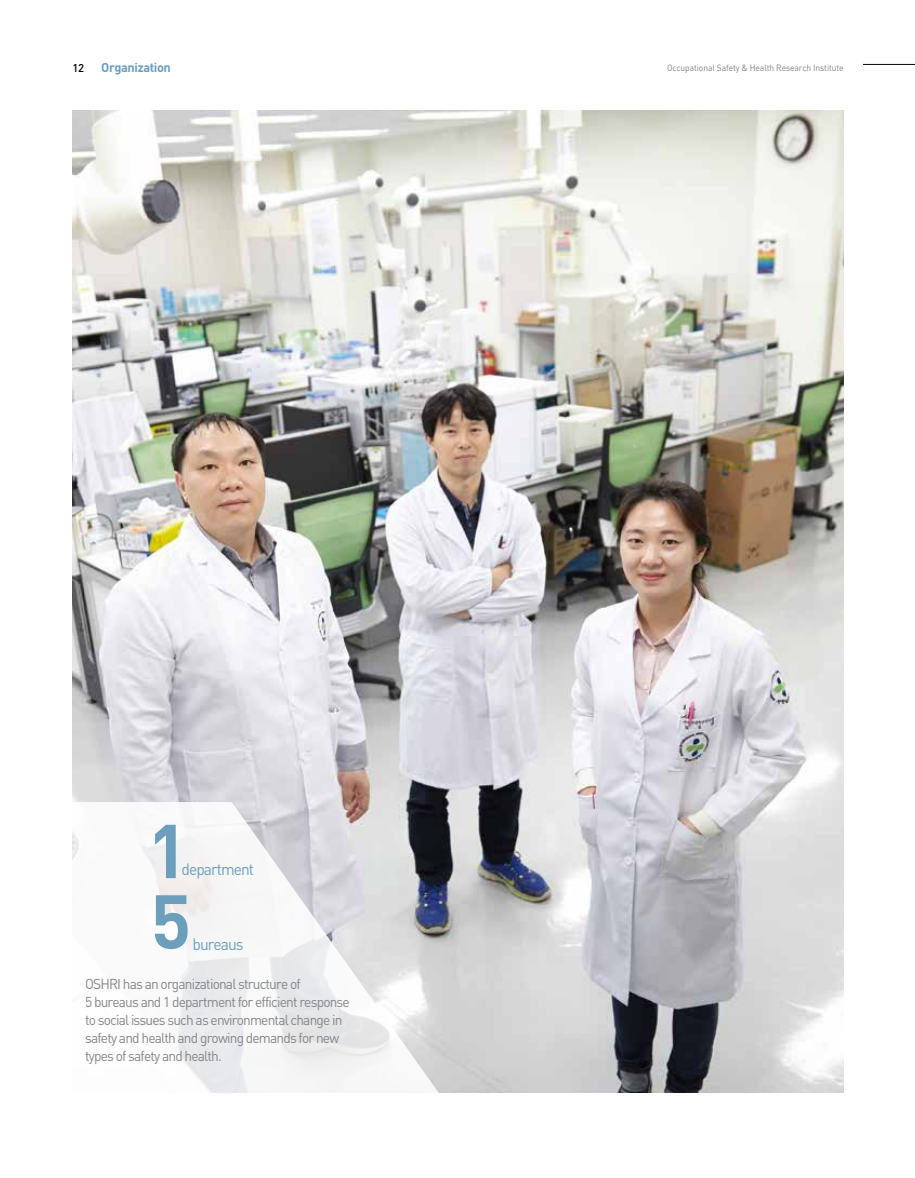
<style>
.page{position:relative;width:915px;height:1178px;background:#fff}
.page>*{position:absolute;margin:0;border:0;box-sizing:border-box;transform-origin:0 0}
.t1{font:700 75px/70.5px "FFDIN";color:#6b9fbc}
.t2{font:16.2px "FFDIN";letter-spacing:-.06em;color:#6b9fbc;scale:.96 1}
.t3{font:14.25px/18px "FFDIN";letter-spacing:-.06em;color:#838689;scale:.96 1}
.t4{font:700 12.75px "FFDIN";letter-spacing:-.03em;color:#6a9fbe}
.t5{font:500 11.25px "FFDIN";color:#000}
.t6{font:9px "FFDIN";letter-spacing:-.01em;color:#7d8488;scale:.94 1}
</style>
<div class="page">
<img style="left:72px;top:111px;width:771px;height:982px">
<hr style="left:862px;top:64px;width:52px;height:1px;background:#000">
<svg style="left:72px;top:802px;width:385px;height:291px"></svg>
<p class="t5" style="left:72px;top:60px;width:13px">12</p>
<p class="t4" style="left:101px;top:59px;width:71px">Organization</p>
<h1 class="t1" style="left:147px;top:812px;width:45px">1<br>5</h1>
<p class="t2" style="left:181px;top:859px;width:77px">department</p>
<p class="t2" style="left:192px;top:934px;width:55px">bureaus</p>
<p class="t3" style="left:85px;top:974px;width:277px">OSHRI has an organizational structure of<br>5 bureaus and 1 department for efficient response to social issues such as environmental change in safety and health and growing demands for new types of safety and health.</p>
<p class="t6" style="left:666px;top:62px;width:189px">Occupational Safety &amp; Health Research Institute</p>
</div>
